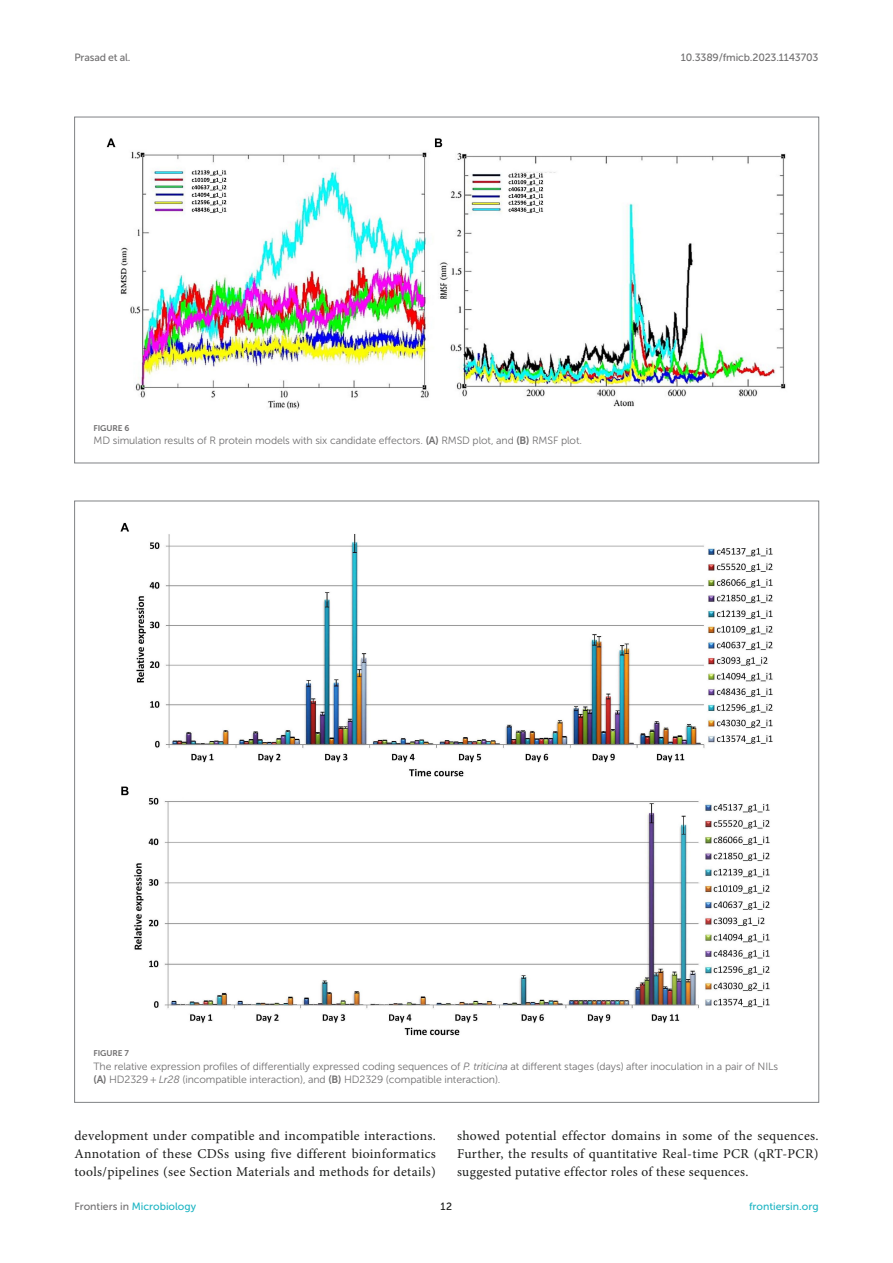
<style>
.page{position:relative;width:893px;height:1263px;background:#fff}
.page>*{position:absolute;margin:0;border:0;box-sizing:border-box;transform-origin:0 0}
.TEXT_FLUSH{font:13.5px/18px "Minion Pro";letter-spacing:.025em;color:#1b1c1b;text-align:justify}
.FIG_LEG{font:10.5px/13.5px "Museo Sans 300";letter-spacing:-.01em;color:#706f70}
.t1{font:10.5px "Museo Sans 500";color:#1db5c3}
.t2{font:10.5px "Museo Sans 500";letter-spacing:-.015em;color:#706f70}
.t3{font:10.5px "Museo Sans 500";color:#1b1c1b}
.FIG_HD{font:8.25px "Museo Sans 700";letter-spacing:-.01em;color:#706f70}
.s1{font-family:"Museo Sans 700"}
.s2{font-style:italic}
.s3{color:#706f70}
</style>
<div class="page">
<img style="left:106px;top:138px;width:680px;height:271px">
<img style="left:120px;top:522px;width:653px;height:514px">
<p class="t2" style="left:74px;top:51px;width:58px">Prasad et al.</p>
<p class="t2" style="left:681px;top:51px;width:139px">10.3389/fmicb.2023.1143703</p>
<p class="FIG_HD" style="left:94px;top:423px;width:37px">FIGURE 6</p>
<p class="FIG_LEG" style="left:94px;top:434px;width:490px">MD simulation results of R protein models with six candidate effectors. <span class="s1">(A)</span> RMSD plot, and <span class="s1">(B)</span> RMSF plot.</p>
<p class="FIG_HD" style="left:94px;top:1049px;width:37px">FIGURE 7</p>
<p class="FIG_LEG" style="left:94px;top:1060px;width:686px">The relative expression profiles of differentially expressed coding sequences of <span class="s2">P. triticina</span> at different stages (days) after inoculation in a pair of NILs <span class="s1">(A)</span> HD2329 + <span class="s2">Lr28</span> (incompatible interaction), and <span class="s1">(B)</span> HD2329 (compatible interaction).</p>
<p class="TEXT_FLUSH" style="left:74px;top:1127px;width:363px">development under compatible and incompatible interactions.<br>Annotation of these CDSs using five different bioinformatics tools/pipelines (see Section Materials and methods for details)</p>
<p class="TEXT_FLUSH" style="left:457px;top:1127px;width:363px">showed potential effector domains in some of the sequences.<br>Further, the results of quantitative Real-time PCR (qRT-PCR) suggested putative effector roles of these sequences.</p>
<p class="t1" style="left:74px;top:1200px;width:123px"><span class="s3">Frontiers in</span> Microbiology</p>
<p class="t3" style="left:441px;top:1200px;width:13px">12</p>
<p class="t1" style="left:749px;top:1200px;width:71px">frontiersin.org</p>
</div>
